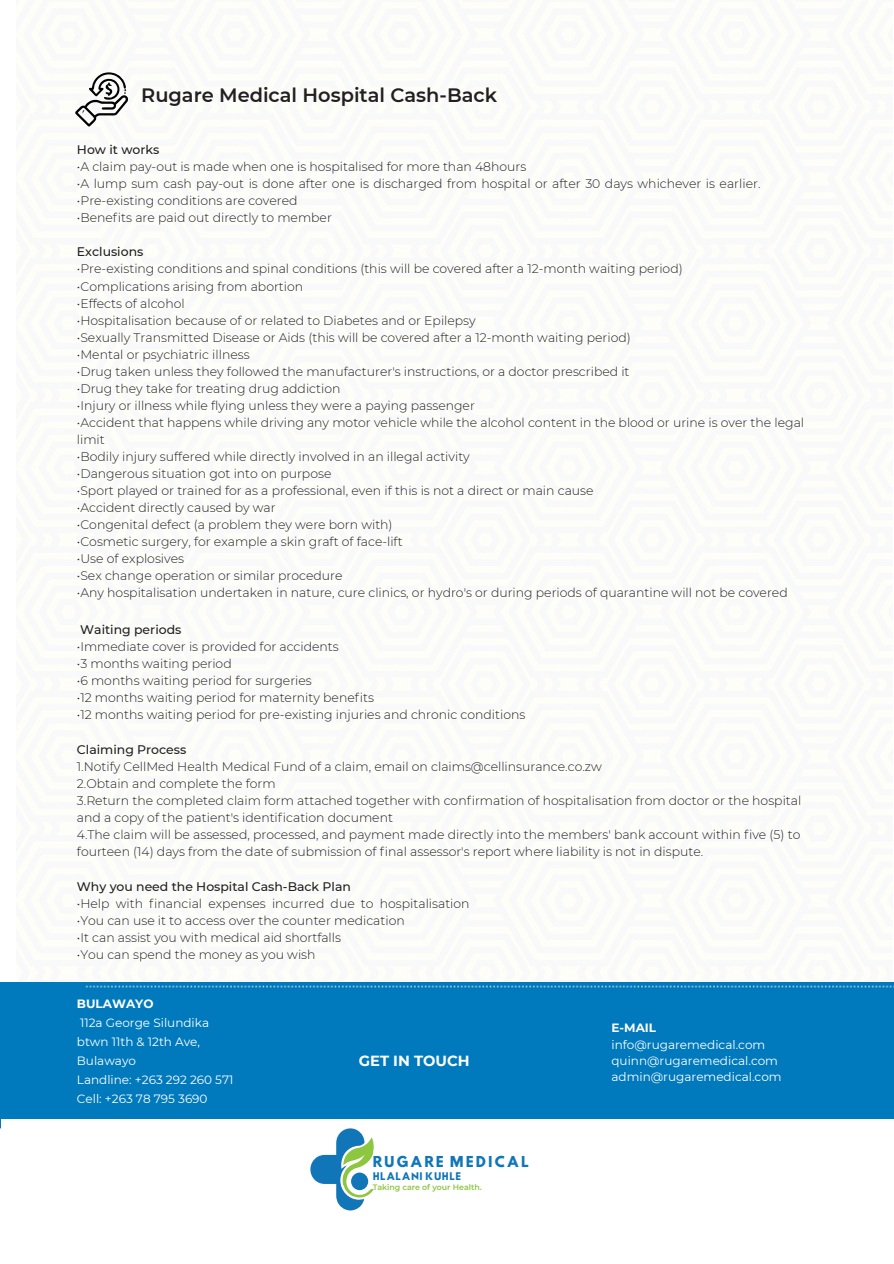
<style>
.page{position:relative;width:894px;height:1264px;background:#fff}
.page>*{position:absolute;margin:0;border:0;box-sizing:border-box;transform-origin:0 0}
.t1{font:600 19.35px "Montserrat";color:#231f20}
.t2{font:700 14.7px "Montserrat";color:#fff}
.t3{font:13.35px "Hussar Bd";letter-spacing:.135em;color:#1076b8}
.t4{font:300 12.45px "Montserrat";color:#231f20}
.t5{font:500 12.45px "Montserrat";color:#231f20}
.t6{font:12px/17px "Montserrat";color:#fff}
.t7{font:700 12px "Montserrat";color:#fff}
.t8{font:9.3px "Hussar Bd";letter-spacing:.055em;color:#1076b8}
.t9{font:600 7.8px "Montserrat";color:#8dc63f}
.s1{font-weight:700}
</style>
<div class="page">
<svg style="left:75px;top:72px;width:54px;height:55px"></svg>
<div style="left:0;top:982px;width:893px;height:147px;background:#007abd"></div>
<div style="left:1px;top:1119px;width:892px;height:144px;background:#fff"></div>
<svg style="left:310px;top:1128px;width:64px;height:82px"></svg>
<h1 class="t1" style="left:141px;top:83px;width:357px">Rugare Medical Hospital Cash-Back</h1>
<p class="t5" style="left:77px;top:141px;width:84px">How it works</p>
<p class="t4" style="left:77px;top:158px;width:450px">•A claim pay-out is made when one is hospitalised for more than 48hours</p>
<p class="t4" style="left:77px;top:175px;width:684px">•A lump sum cash pay-out is done after one is discharged from hospital or after 30 days whichever is earlier.</p>
<p class="t4" style="left:77px;top:192px;width:222px">•Pre-existing conditions are covered</p>
<p class="t4" style="left:77px;top:209px;width:256px">•Benefits are paid out directly to member</p>
<p class="t5" style="left:77px;top:244px;width:68px">Exclusions</p>
<p class="t4" style="left:77px;top:261px;width:607px">•Pre-existing conditions and spinal conditions (this will be covered after a 12-month waiting period)</p>
<p class="t4" style="left:77px;top:278px;width:228px">•Complications arising from abortion</p>
<p class="t4" style="left:77px;top:295px;width:109px">•Effects of alcohol</p>
<p class="t4" style="left:77px;top:312px;width:400px">•Hospitalisation because of or related to Diabetes and or Epilepsy</p>
<p class="t4" style="left:77px;top:329px;width:555px">•Sexually Transmitted Disease or Aids (this will be covered after a 12-month waiting period)</p>
<p class="t4" style="left:77px;top:346px;width:174px">•Mental or psychiatric illness</p>
<p class="t4" style="left:77px;top:363px;width:554px">•Drug taken unless they followed the manufacturer's instructions, or a doctor prescribed it</p>
<p class="t4" style="left:77px;top:380px;width:265px">•Drug they take for treating drug addiction</p>
<p class="t4" style="left:77px;top:397px;width:399px">•Injury or illness while flying unless they were a paying passenger</p>
<p class="t4" style="left:77px;top:414px;width:728px">•Accident that happens while driving any motor vehicle while the alcohol content in the blood or urine is over the legal</p>
<p class="t4" style="left:77px;top:431px;width:29px">limit</p>
<p class="t4" style="left:77px;top:448px;width:394px">•Bodily injury suffered while directly involved in an illegal activity</p>
<p class="t4" style="left:77px;top:465px;width:256px">•Dangerous situation got into on purpose</p>
<p class="t4" style="left:77px;top:482px;width:518px">•Sport played or trained for as a professional, even if this is not a direct or main cause</p>
<p class="t4" style="left:77px;top:499px;width:200px">•Accident directly caused by war</p>
<p class="t4" style="left:77px;top:516px;width:317px">•Congenital defect (a problem they were born with)</p>
<p class="t4" style="left:77px;top:534px;width:327px">•Cosmetic surgery, for example a skin graft of face-lift</p>
<p class="t4" style="left:77px;top:551px;width:109px">•Use of explosives</p>
<p class="t4" style="left:77px;top:568px;width:267px">•Sex change operation or similar procedure</p>
<p class="t4" style="left:77px;top:585px;width:712px">•Any hospitalisation undertaken in nature, cure clinics, or hydro's or during periods of quarantine will not be covered</p>
<p class="t5" style="left:80px;top:622px;width:103px">Waiting periods</p>
<p class="t4" style="left:77px;top:639px;width:263px">•Immediate cover is provided for accidents</p>
<p class="t4" style="left:77px;top:656px;width:156px">•3 months waiting period</p>
<p class="t4" style="left:77px;top:673px;width:236px">•6 months waiting period for surgeries</p>
<p class="t4" style="left:77px;top:690px;width:298px">•12 months waiting period for maternity benefits</p>
<p class="t4" style="left:77px;top:707px;width:450px">•12 months waiting period for pre-existing injuries and chronic conditions</p>
<p class="t5" style="left:77px;top:742px;width:111px">Claiming Process</p>
<p class="t4" style="left:77px;top:759px;width:526px">1.Notify CellMed Health Medical Fund of a claim, email on claims@cellinsurance.co.zw</p>
<p class="t4" style="left:77px;top:776px;width:200px">2.Obtain and complete the form</p>
<p class="t4" style="left:77px;top:793px;width:725px">3.Return the completed claim form attached together with confirmation of hospitalisation from doctor or the hospital</p>
<p class="t4" style="left:77px;top:810px;width:317px">and a copy of the patient's identification document</p>
<p class="t4" style="left:77px;top:827px;width:724px">4.The claim will be assessed, processed, and payment made directly into the members' bank account within five (5) to</p>
<p class="t4" style="left:77px;top:844px;width:627px">fourteen (14) days from the date of submission of final assessor's report where liability is not in dispute.</p>
<p class="t5" style="left:77px;top:879px;width:275px">Why you need the Hospital Cash-Back Plan</p>
<p class="t4" style="left:77px;top:896px;width:394px">•Help with financial expenses incurred due to hospitalisation</p>
<p class="t4" style="left:77px;top:913px;width:329px">•You can use it to access over the counter medication</p>
<p class="t4" style="left:77px;top:930px;width:265px">•It can assist you with medical aid shortfalls</p>
<p class="t4" style="left:77px;top:947px;width:240px">•You can spend the money as you wish</p>
<p class="t7" style="left:77px;top:995px;width:78px">BULAWAYO</p>
<p class="t6" style="left:80px;top:1013px;width:130px">112a George Silundika</p>
<p class="t6" style="left:77px;top:1032px;width:125px">btwn 11th &amp; 12th Ave,</p>
<p class="t6" style="left:77px;top:1051px;width:61px">Bulawayo</p>
<p class="t6" style="left:77px;top:1070px;width:158px">Landline: +263 292 260 571</p>
<p class="t6" style="left:77px;top:1089px;width:132px">Cell: +263 78 795 3690</p>
<p class="t2" style="left:359px;top:1052px;width:112px">GET IN TOUCH</p>
<p class="t3" style="left:372px;top:1155px;width:158px">RUGARE MEDICAL</p>
<p class="t8" style="left:372px;top:1171px;width:90px">HLALANI KUHLE</p>
<p class="t9" style="left:372px;top:1182px;width:110px">Taking care of your Health.</p>
<p class="t6" style="left:611px;top:1019px;width:155px"><span class="s1">E-MAIL </span>info@rugaremedical.com</p>
<p class="t6" style="left:611px;top:1052px;width:168px">quinn@rugaremedical.com</p>
<p class="t6" style="left:611px;top:1068px;width:172px">admin@rugaremedical.com</p>
</div>
